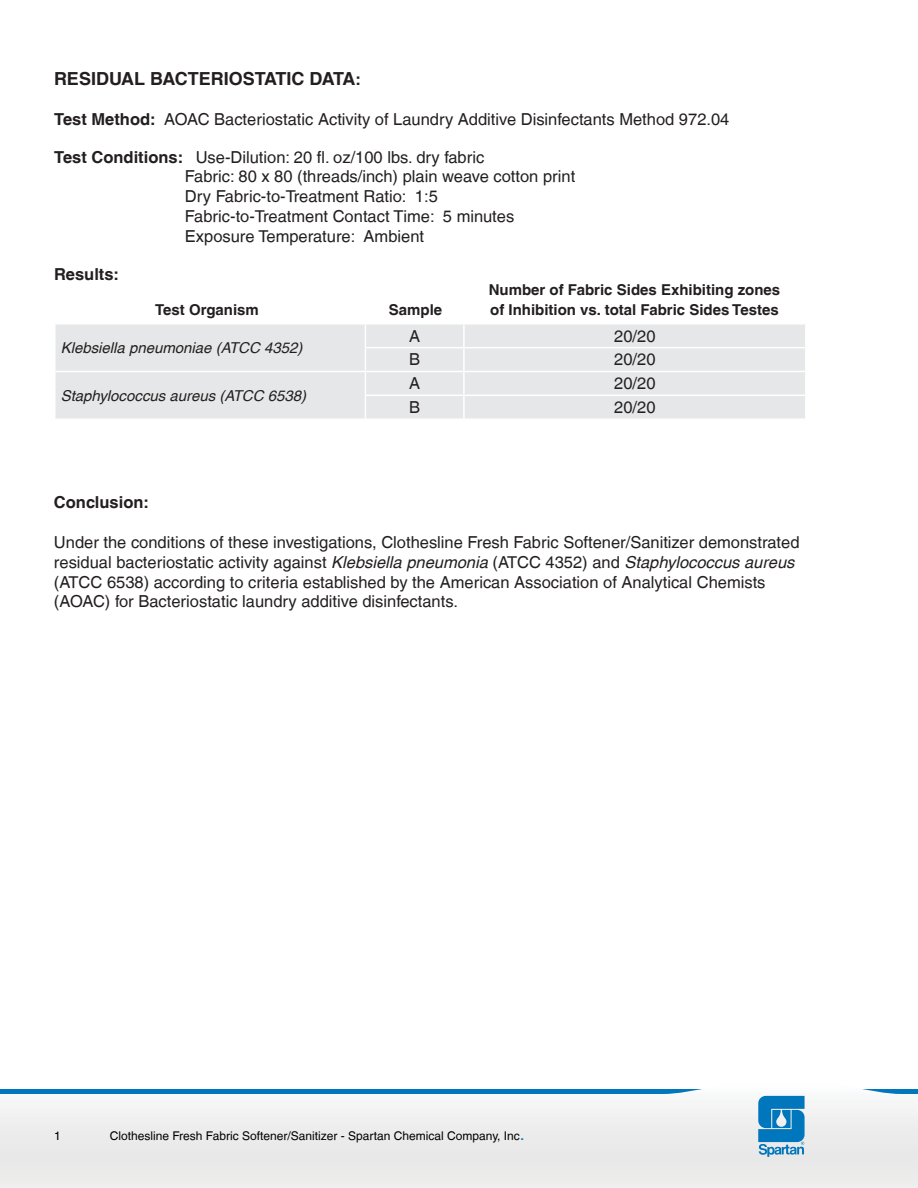
<style>
.page{position:relative;width:918px;height:1188px;background:#fff}
.page>*{position:absolute;margin:0;border:0;box-sizing:border-box;transform-origin:0 0}
.t1{font:700 18px "Helvetica LT";color:#231f20}
.t2{font:16.5px/19.8px "Helvetica LT";color:#231f20}
.t3{font:700 16.5px "Helvetica LT";color:#231f20}
.t4{font:700 15px "Helvetica LT";color:#231f20}
.t5{font:italic 15px "Helvetica LT";color:#231f20}
.t6{font:12px "Helvetica LT";color:#000}
.s1{font-size:16.5px}
.s2{font-weight:700}
.s3{font-style:italic}
.s4{font-size:18px;color:#0076bc}
</style>
<div class="page">
<svg style="left:0;top:1089px;width:918px;height:99px"></svg>
<svg style="left:758px;top:1096px;width:47px;height:61px;background:#3d94c8"></svg>
<div style="left:56px;top:325px;width:749px;height:93px;background:#e6e7e8"></div>
<hr style="left:463px;top:325px;width:2px;height:22px;background:#fff">
<hr style="left:365px;top:347px;width:99px;height:1px;background:#fff">
<hr style="left:464px;top:347px;width:343px;height:1px;background:#fff">
<hr style="left:463px;top:348px;width:2px;height:23px;background:#fff">
<hr style="left:54px;top:371px;width:311px;height:1px;background:#fff">
<hr style="left:365px;top:371px;width:99px;height:1px;background:#fff">
<hr style="left:464px;top:371px;width:343px;height:1px;background:#fff">
<hr style="left:463px;top:372px;width:2px;height:23px;background:#fff">
<hr style="left:365px;top:395px;width:99px;height:1px;background:#fff">
<svg style="left:365px;top:325px;width:1px;height:93px"></svg>
<hr style="left:464px;top:395px;width:343px;height:1px;background:#fff">
<hr style="left:463px;top:396px;width:2px;height:22px;background:#fff">
<p class="t1" style="left:54px;top:68px;width:309px">RESIDUAL BACTERIOSTATIC DATA<span class="s1">:</span></p>
<p class="t2" style="left:54px;top:109px;width:677px"><span class="s2">Test Method:</span> AOAC Bacteriostatic Activity of Laundry Additive Disinfectants Method 972.04</p>
<p class="t2" style="left:185px;top:147px;width:392px;text-indent:-131px"><span class="s2">Test Conditions:</span> Use-Dilution: 20 fl. oz/100 lbs. dry fabric<br>Fabric: 80 x 80 (threads/inch) plain weave cotton print Dry Fabric-to-Treatment Ratio: 1:5<br>Fabric-to-Treatment Contact Time: 5 minutes Exposure Temperature: Ambient</p>
<p class="t3" style="left:54px;top:264px;width:67px">Results:</p>
<p class="t4" style="left:489px;top:281px;width:293px">Number of Fabric Sides Exhibiting zones</p>
<p class="t4" style="left:155px;top:301px;width:105px">Test Organism</p>
<p class="t4" style="left:389px;top:301px;width:55px">Sample</p>
<p class="t4" style="left:490px;top:301px;width:290px">of Inhibition vs. total Fabric Sides Testes</p>
<p class="t5" style="left:61px;top:339px;width:243px">Klebsiella pneumoniae (ATCC 4352)</p>
<p class="t2" style="left:409px;top:326px;width:13px">A</p>
<p class="t2" style="left:614px;top:326px;width:43px">20/20</p>
<p class="t2" style="left:409px;top:350px;width:13px">B</p>
<p class="t2" style="left:614px;top:350px;width:43px">20/20</p>
<p class="t5" style="left:61px;top:387px;width:247px">Staphylococcus aureus (ATCC 6538)</p>
<p class="t2" style="left:409px;top:374px;width:13px">A</p>
<p class="t2" style="left:614px;top:374px;width:43px">20/20</p>
<p class="t2" style="left:409px;top:397px;width:13px">B</p>
<p class="t2" style="left:614px;top:397px;width:43px">20/20</p>
<p class="t3" style="left:54px;top:493px;width:97px">Conclusion:</p>
<p class="t2" style="left:54px;top:532px;width:747px">Under the conditions of these investigations, Clothesline Fresh Fabric Softener/Sanitizer demonstrated residual bacteriostatic activity against <span class="s3">Klebsiella pneumonia</span> (ATCC 4352) and <span class="s3">Staphylococcus aureus </span>(ATCC 6538) according to criteria established by the American Association of Analytical Chemists (AOAC) for Bacteriostatic laundry additive disinfectants.</p>
<p class="t6" style="left:54px;top:1129px;width:8px">1</p>
<p class="t6" style="left:110px;top:1129px;width:417px">Clothesline Fresh Fabric Softener/Sanitizer - Spartan Chemical Company, Inc<span class="s4">.</span></p>
</div>
